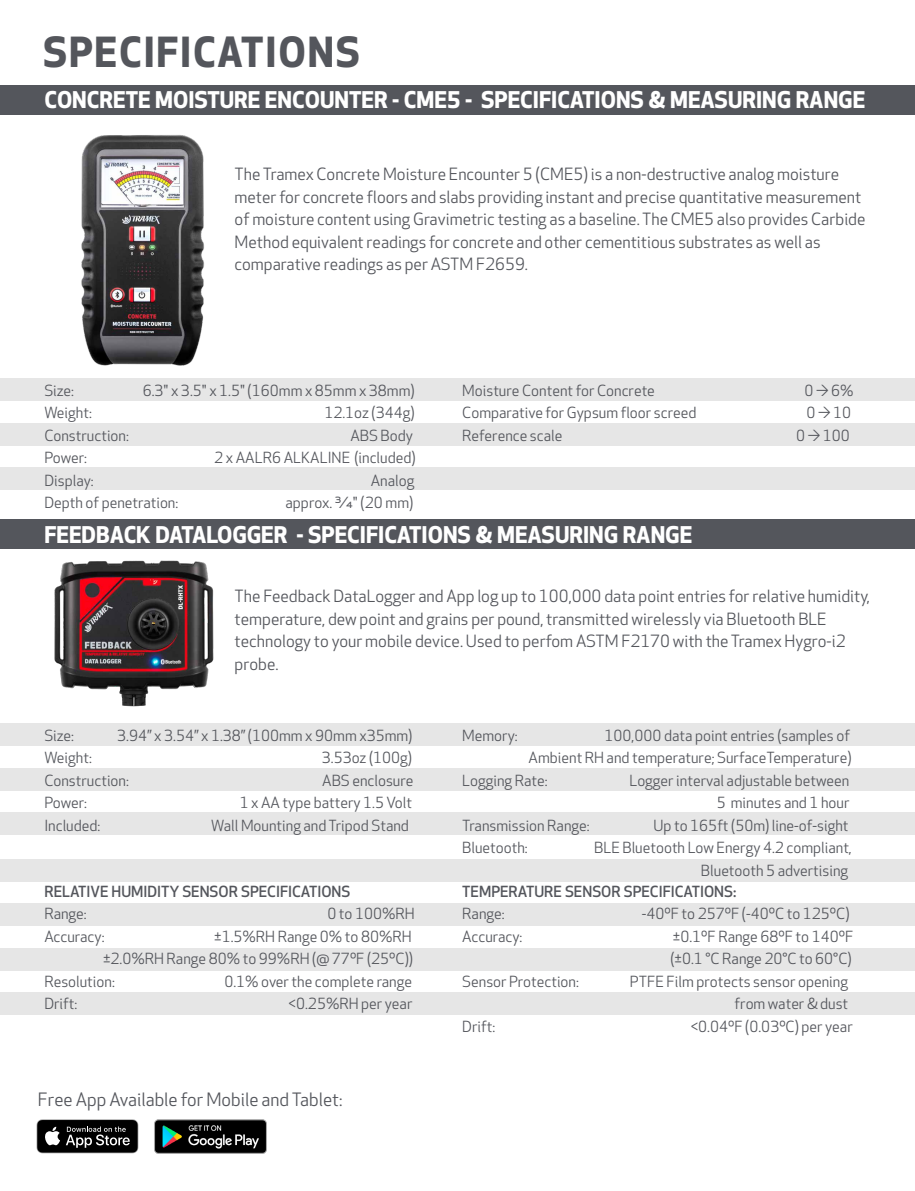
<style>
.page{position:relative;width:915px;height:1191px;background:#fff}
.page>*{position:absolute;margin:0;border:0;box-sizing:border-box;transform-origin:0 0}
.t1{font:700 40.5px "Apex New";letter-spacing:.045em;color:#54565c}
.t2{font:700 22.5px "Apex New";color:#fff}
.t3{font:18px "Apex New";color:#54565c}
.t4{font:16.5px/22.5px "Apex New";color:#54565c}
.t5{font:15px/22.5px "Apex New";color:#54565c;text-align:right}
.t6{font:500 15px "Apex New";color:#54565c}
</style>
<div class="page">
<div style="left:0;top:859px;width:914px;height:22px;background:#e6e6e6"></div>
<div style="left:0;top:85px;width:914px;height:30px;background:#54565c"></div>
<div style="left:0;top:378px;width:914px;height:23px;background:#e6e6e6"></div>
<div style="left:0;top:423px;width:914px;height:22px;background:#e6e6e6"></div>
<div style="left:0;top:468px;width:914px;height:22px;background:#e6e6e6"></div>
<div style="left:0;top:519px;width:914px;height:30px;background:#54565c"></div>
<div style="left:0;top:724px;width:914px;height:22px;background:#e6e6e6"></div>
<div style="left:0;top:768px;width:914px;height:22px;background:#e6e6e6"></div>
<div style="left:0;top:813px;width:914px;height:22px;background:#e6e6e6"></div>
<div style="left:0;top:903px;width:914px;height:22px;background:#e6e6e6"></div>
<div style="left:0;top:948px;width:914px;height:22px;background:#e6e6e6"></div>
<div style="left:0;top:992px;width:914px;height:22px;background:#e6e6e6"></div>
<img style="left:81px;top:135px;width:123px;height:231px">
<img style="left:54px;top:560px;width:160px;height:147px">
<img style="left:154px;top:1119px;width:113px;height:35px">
<svg style="left:36px;top:1119px;width:102px;height:34px"></svg>
<h1 class="t1" style="left:43px;top:28px;width:318px">SPECIFICATIONS</h1>
<h2 class="t2" style="left:44px;top:87px;width:822px">CONCRETE MOISTURE ENCOUNTER - CME5 - SPECIFICATIONS &amp; MEASURING RANGE</h2>
<p class="t4" style="left:234px;top:164px;width:632px">The Tramex Concrete Moisture Encounter 5 (CME5) is a non-destructive analog moisture meter for concrete floors and slabs providing instant and precise quantitative measurement of moisture content using Gravimetric testing as a baseline. The CME5 also provides Carbide Method equivalent readings for concrete and other cementitious substrates as well as comparative readings as per ASTM F2659.</p>
<p class="t5" style="left:44px;top:379px;width:31px">Size:</p>
<p class="t5" style="left:143px;top:379px;width:273px">6.3" x 3.5" x 1.5" (160mm x 85mm x 38mm)</p>
<p class="t5" style="left:44px;top:402px;width:49px">Weight:</p>
<p class="t5" style="left:324px;top:402px;width:92px">12.1oz (344g)</p>
<p class="t5" style="left:44px;top:424px;width:86px">Construction:</p>
<p class="t5" style="left:350px;top:424px;width:64px">ABS Body</p>
<p class="t5" style="left:44px;top:447px;width:44px">Power:</p>
<p class="t5" style="left:214px;top:447px;width:203px">2 x AALR6 ALKALINE (included)</p>
<p class="t5" style="left:44px;top:469px;width:51px">Display:</p>
<p class="t5" style="left:370px;top:469px;width:45px">Analog</p>
<p class="t5" style="left:44px;top:492px;width:135px">Depth of penetration:</p>
<p class="t5" style="left:285px;top:492px;width:129px">approx. ¾" (20 mm)</p>
<p class="t5" style="left:462px;top:379px;width:194px">Moisture Content for Concrete</p>
<p class="t5" style="left:804px;top:379px;width:50px">0 → 6%</p>
<p class="t5" style="left:462px;top:402px;width:236px">Comparative for Gypsum floor screed</p>
<p class="t5" style="left:806px;top:402px;width:46px">0 → 10</p>
<p class="t5" style="left:462px;top:424px;width:102px">Reference scale</p>
<p class="t5" style="left:796px;top:424px;width:55px">0 → 100</p>
<h2 class="t2" style="left:44px;top:521px;width:649px">FEEDBACK DATALOGGER - SPECIFICATIONS &amp; MEASURING RANGE</h2>
<p class="t4" style="left:234px;top:585px;width:636px">The Feedback DataLogger and App log up to 100,000 data point entries for relative humidity, temperature, dew point and grains per pound, transmitted wirelessly via Bluetooth BLE technology to your mobile device. Used to perfom ASTM F2170 with the Tramex Hygro-i2 probe.</p>
<p class="t5" style="left:44px;top:724px;width:31px">Size:</p>
<p class="t5" style="left:117px;top:724px;width:296px">3.94” x 3.54” x 1.38” (100mm x 90mm x35mm)</p>
<p class="t5" style="left:44px;top:747px;width:49px">Weight:</p>
<p class="t5" style="left:322px;top:747px;width:92px">3.53oz (100g)</p>
<p class="t5" style="left:44px;top:769px;width:86px">Construction:</p>
<p class="t5" style="left:322px;top:769px;width:93px">ABS enclosure</p>
<p class="t5" style="left:44px;top:792px;width:44px">Power:</p>
<p class="t5" style="left:239px;top:792px;width:174px">1 x AA type battery 1.5 Volt</p>
<p class="t5" style="left:44px;top:814px;width:57px">Included:</p>
<p class="t5" style="left:211px;top:814px;width:199px">Wall Mounting and Tripod Stand</p>
<p class="t6" style="left:44px;top:882px;width:307px">RELATIVE HUMIDITY SENSOR SPECIFICATIONS</p>
<p class="t5" style="left:44px;top:903px;width:44px">Range:</p>
<p class="t5" style="left:327px;top:903px;width:89px">0 to 100%RH</p>
<p class="t5" style="left:44px;top:925px;width:62px">Accuracy:</p>
<p class="t5" style="left:214px;top:925px;width:199px">±1.5%RH Range 0% to 80%RH</p>
<p class="t5" style="left:103px;top:948px;width:311px">±2.0%RH Range 80% to 99%RH (@ 77ºF (25ºC))</p>
<p class="t5" style="left:44px;top:970px;width:72px">Resolution:</p>
<p class="t5" style="left:224px;top:970px;width:189px">0.1% over the complete range</p>
<p class="t5" style="left:44px;top:993px;width:34px">Drift:</p>
<p class="t5" style="left:288px;top:993px;width:125px">&lt;0.25%RH per year</p>
<p class="t3" style="left:38px;top:1089px;width:306px">Free App Available for Mobile and Tablet:</p>
<p class="t5" style="left:462px;top:724px;width:57px">Memory:</p>
<p class="t5" style="left:604px;top:724px;width:247px">100,000 data point entries (samples of</p>
<p class="t5" style="left:528px;top:747px;width:324px">Ambient RH and temperature; SurfaceTemperature)</p>
<p class="t5" style="left:462px;top:769px;width:87px">Logging Rate:</p>
<p class="t5" style="left:629px;top:769px;width:221px">Logger interval adjustable between<br>5 minutes and 1 hour</p>
<p class="t5" style="left:462px;top:814px;width:129px">Transmission Range:</p>
<p class="t5" style="left:653px;top:814px;width:196px">Up to 165ft (50m) line-of-sight</p>
<p class="t5" style="left:462px;top:837px;width:67px">Bluetooth:</p>
<p class="t5" style="left:594px;top:837px;width:259px">BLE Bluetooth Low Energy 4.2 compliant,<br>Bluetooth 5 advertising</p>
<p class="t6" style="left:462px;top:882px;width:275px">TEMPERATURE SENSOR SPECIFICATIONS:</p>
<p class="t5" style="left:462px;top:903px;width:44px">Range:</p>
<p class="t5" style="left:641px;top:903px;width:209px">-40ºF to 257ºF (-40ºC to 125ºC)</p>
<p class="t5" style="left:462px;top:925px;width:62px">Accuracy:</p>
<p class="t5" style="left:670px;top:925px;width:184px;text-align:left">±0.1ºF Range 68ºF to 140ºF (±0.1 °C Range 20°C to 60°C)</p>
<p class="t5" style="left:462px;top:970px;width:118px">Sensor Protection:</p>
<p class="t5" style="left:629px;top:970px;width:220px">PTFE Film protects sensor opening from water &amp; dust</p>
<p class="t5" style="left:462px;top:1015px;width:34px">Drift:</p>
<p class="t5" style="left:690px;top:1015px;width:163px">&lt;0.04ºF (0.03ºC) per year</p>
</div>
